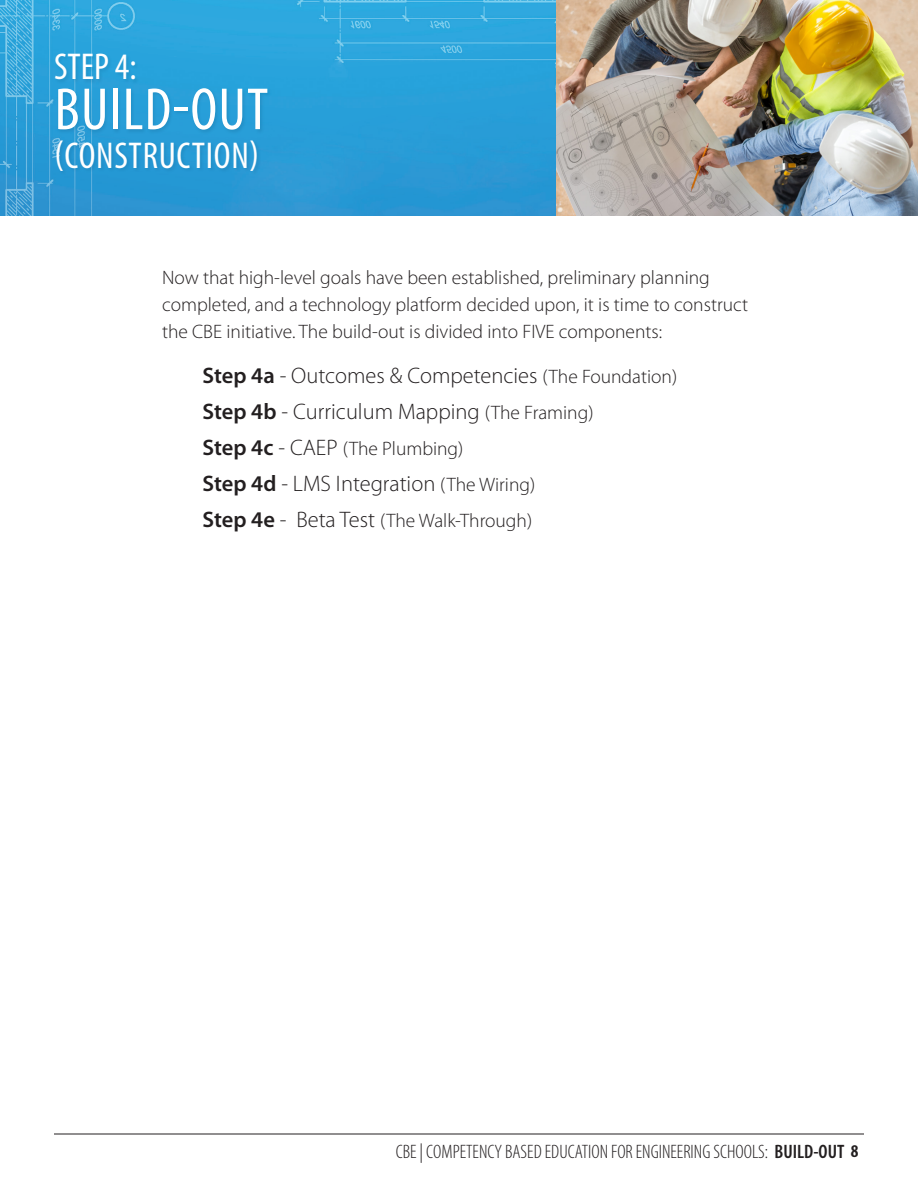
<style>
.page{position:relative;width:918px;height:1188px;background:#fff}
.page>*{position:absolute;margin:0;border:0;box-sizing:border-box;transform-origin:0 0}
.Page_Header{font:condensed 60px "Myriad Pro";letter-spacing:.02em;color:#fff}
.Page_Subheader{font:condensed 37.5px "Myriad Pro";letter-spacing:.02em;color:#fff}
.Step_Number{font:condensed 37.5px "Myriad Pro";color:#fff}
.Body_Text{font:300 22.5px "Myriad Pro";color:#231f20}
.Body_Text-2{font:300 19.5px/27px "Myriad Pro";color:#231f20}
.Page_Footer__Page_Ti{font:300 condensed 19.5px "Myriad Pro";color:#231f20}
.s1{font-weight:600}
.s2{font-size:19.5px}
.s3{font-weight:600;font-size:22.5px}
.s4{font-size:22.5px}
.s5{font-weight:700;font-size:18px}
</style>
<div class="page">
<img style="left:0;top:0;width:557px;height:216px">
<hr style="left:54px;top:1134px;width:810px;height:1px;background:#231f20">
<div style="left:57px;top:88px;width:215px;height:47px;background:#074064;opacity:.15"></div>
<div style="left:56px;top:139px;width:206px;height:37px;background:#2597d2"></div>
<div style="left:54px;top:53px;width:86px;height:32px;background:#269fd7"></div>
<img style="left:557px;top:0;width:361px;height:216px">
<p class="Step_Number" style="left:54px;top:47px;width:84px">STEP 4:</p>
<p class="Page_Header" style="left:55px;top:77px;width:215px">BUILD-OUT</p>
<p class="Page_Subheader" style="left:54px;top:135px;width:206px">(CONSTRUCTION)</p>
<p class="Body_Text-2" style="left:162px;top:264px;width:588px">Now that high-level goals have been established, preliminary planning completed, and a technology platform decided upon, it is time to construct the CBE initiative. The build-out is divided into FIVE components:</p>
<p class="Body_Text" style="left:202px;top:363px;width:476px"><span class="s1">Step 4a</span> - Outcomes &amp; Competencies <span class="s2">(The Foundation)</span></p>
<p class="Body_Text" style="left:202px;top:399px;width:393px"><span class="s1">Step 4b</span> - Curriculum Mapping <span class="s2">(The Framing)</span></p>
<p class="Body_Text-2" style="left:202px;top:435px;width:262px"><span class="s3">Step 4c</span> <span class="s4">- CAEP</span> (The Plumbing)</p>
<p class="Body_Text" style="left:202px;top:471px;width:334px"><span class="s1">Step 4d</span> - LMS Integration <span class="s2">(The Wiring)</span></p>
<p class="Body_Text-2" style="left:202px;top:507px;width:331px"><span class="s3">Step 4e</span> <span class="s4">- Beta Test</span> (The Walk-Through)</p>
<p class="Page_Footer__Page_Ti" style="left:396px;top:1141px;width:464px">CBE | COMPETENCY BASED EDUCATION FOR ENGINEERING SCHOOLS: <span class="s1">BUILD-OUT</span> <span class="s5">8</span></p>
</div>
